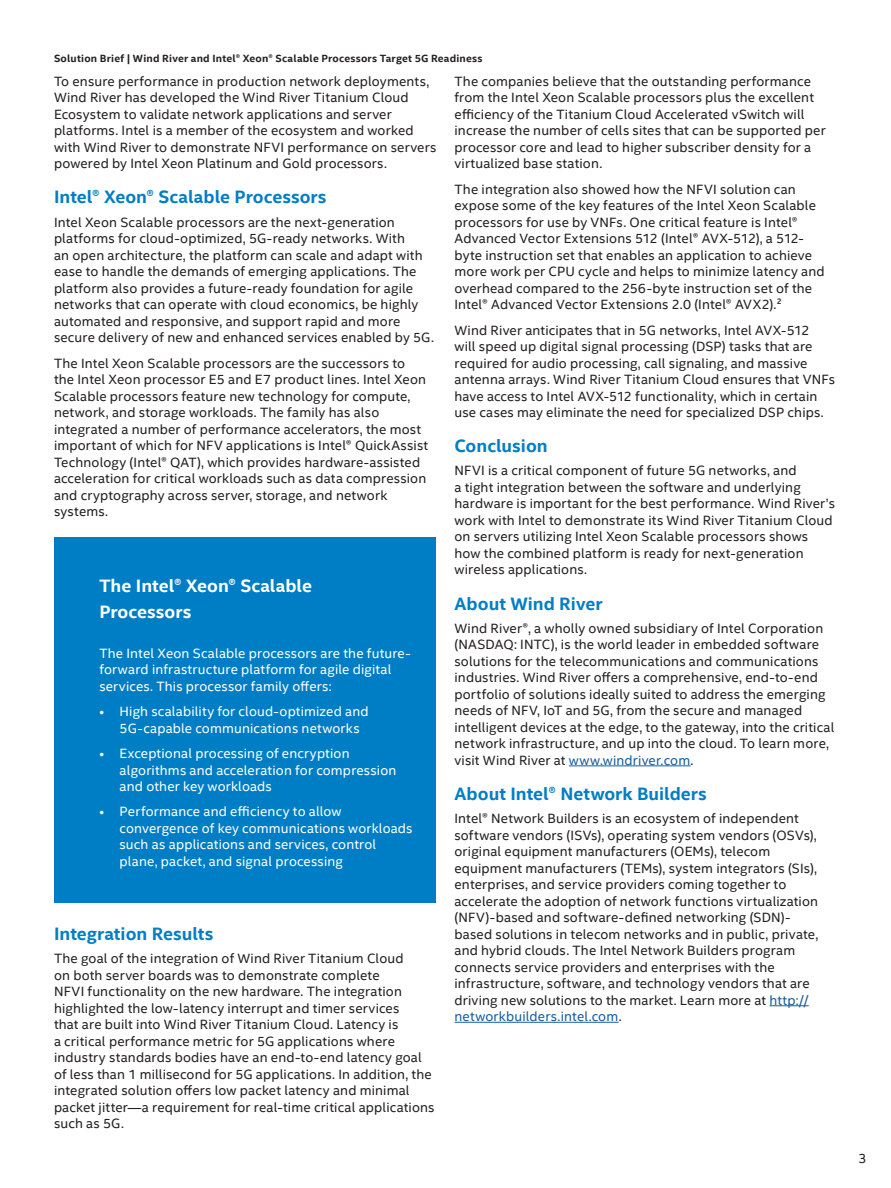
<style>
.page{position:relative;width:891px;height:1188px;background:#fff}
.page>*{position:absolute;margin:0;border:0;box-sizing:border-box;transform-origin:0 0}
.CopyHeaderBlue{font:700 18px "Intel Clear";color:#007ec5}
.CopyHeaderBlue-2{font:700 18px "Intel Clear";color:#fff}
.MainCopy___Caption{font:13.5px/16.5px "Intel Clear";letter-spacing:.01em;color:#231f20}
.MainCopy___Caption-2{font:13.5px/16.5px "Intel Clear";letter-spacing:.01em;color:#fff}
.t1{font:700 10.5px "Intel Clear";letter-spacing:.02em;color:#231f20}
.s1{color:#175d9e}
</style>
<div class="page">
<hr style="left:569px;top:765px;width:122px;height:1px;background:#175d9e">
<hr style="left:769px;top:1005px;width:40px;height:1px;background:#175d9e">
<hr style="left:454px;top:1022px;width:165px;height:1px;background:#175d9e">
<div style="left:54px;top:538px;width:381px;height:365px;background:#007ec5"></div>
<p class="t1" style="left:54px;top:51px;width:430px">Solution Brief | Wind River and Intel® Xeon® Scalable Processors Target 5G Readiness</p>
<p class="MainCopy___Caption" style="left:54px;top:73px;width:384px">To ensure performance in production network deployments, Wind River has developed the Wind River Titanium Cloud Ecosystem to validate network applications and server platforms. Intel is a member of the ecosystem and worked with Wind River to demonstrate NFVI performance on servers powered by Intel Xeon Platinum and Gold processors.</p>
<p class="CopyHeaderBlue" style="left:54px;top:185px;width:274px">Intel® Xeon® Scalable Processors</p>
<p class="MainCopy___Caption" style="left:54px;top:214px;width:381px">Intel Xeon Scalable processors are the next-generation platforms for cloud-optimized, 5G-ready networks. With<br>an open architecture, the platform can scale and adapt with ease to handle the demands of emerging applications. The platform also provides a future-ready foundation for agile networks that can operate with cloud economics, be highly automated and responsive, and support rapid and more secure delivery of new and enhanced services enabled by 5G.</p>
<p class="MainCopy___Caption" style="left:54px;top:355px;width:376px">The Intel Xeon Scalable processors are the successors to the Intel Xeon processor E5 and E7 product lines. Intel Xeon Scalable processors feature new technology for compute, network, and storage workloads. The family has also integrated a number of performance accelerators, the most important of which for NFV applications is Intel® QuickAssist Technology (Intel® QAT), which provides hardware-assisted acceleration for critical workloads such as data compression and cryptography across server, storage, and network systems.</p>
<p class="MainCopy___Caption" style="left:454px;top:73px;width:373px">The companies believe that the outstanding performance from the Intel Xeon Scalable processors plus the excellent efficiency of the Titanium Cloud Accelerated vSwitch will increase the number of cells sites that can be supported per processor core and lead to higher subscriber density for a virtualized base station.</p>
<p class="MainCopy___Caption" style="left:454px;top:181px;width:372px">The integration also showed how the NFVI solution can expose some of the key features of the Intel Xeon Scalable processors for use by VNFs. One critical feature is Intel® Advanced Vector Extensions 512 (Intel® AVX-512), a 512- byte instruction set that enables an application to achieve more work per CPU cycle and helps to minimize latency and overhead compared to the 256-byte instruction set of the Intel® Advanced Vector Extensions 2.0 (Intel® AVX2).²</p>
<p class="MainCopy___Caption" style="left:454px;top:322px;width:382px">Wind River anticipates that in 5G networks, Intel AVX-512<br>will speed up digital signal processing (DSP) tasks that are required for audio processing, call signaling, and massive antenna arrays. Wind River Titanium Cloud ensures that VNFs have access to Intel AVX-512 functionality, which in certain use cases may eliminate the need for specialized DSP chips.</p>
<p class="CopyHeaderBlue" style="left:454px;top:434px;width:95px">Conclusion</p>
<p class="MainCopy___Caption" style="left:454px;top:463px;width:382px">NFVI is a critical component of future 5G networks, and<br>a tight integration between the software and underlying hardware is important for the best performance. Wind River’s work with Intel to demonstrate its Wind River Titanium Cloud on servers utilizing Intel Xeon Scalable processors shows how the combined platform is ready for next-generation wireless applications.</p>
<p class="CopyHeaderBlue" style="left:454px;top:591px;width:149px">About Wind River</p>
<p class="MainCopy___Caption" style="left:454px;top:620px;width:381px">Wind River®, a wholly owned subsidiary of Intel Corporation (NASDAQ: INTC), is the world leader in embedded software solutions for the telecommunications and communications industries. Wind River offers a comprehensive, end-to-end portfolio of solutions ideally suited to address the emerging needs of NFV, IoT and 5G, from the secure and managed intelligent devices at the edge, to the gateway, into the critical network infrastructure, and up into the cloud. To learn more, visit Wind River at <span class="s1">www.windriver.com</span>.</p>
<p class="CopyHeaderBlue" style="left:454px;top:781px;width:254px">About Intel® Network Builders</p>
<p class="MainCopy___Caption" style="left:454px;top:811px;width:365px">Intel® Network Builders is an ecosystem of independent software vendors (ISVs), operating system vendors (OSVs), original equipment manufacturers (OEMs), telecom equipment manufacturers (TEMs), system integrators (SIs), enterprises, and service providers coming together to accelerate the adoption of network functions virtualization (NFV)-based and software-defined networking (SDN)- based solutions in telecom networks and in public, private, and hybrid clouds. The Intel Network Builders program connects service providers and enterprises with the infrastructure, software, and technology vendors that are driving new solutions to the market. Learn more at <span class="s1">http:// networkbuilders.intel.com</span>.</p>
<p class="CopyHeaderBlue-2" style="left:99px;top:573px;width:214px">The Intel® Xeon® Scalable</p>
<p class="CopyHeaderBlue-2" style="left:99px;top:599px;width:94px">Processors</p>
<p class="MainCopy___Caption-2" style="left:99px;top:645px;width:313px">The Intel Xeon Scalable processors are the future&shy;forward infrastructure platform for agile digital services. This processor family offers:</p>
<p class="MainCopy___Caption-2" style="left:120px;top:703px;width:251px;text-indent:-20px">• High scalability for cloud-optimized and<br>5G-capable communications networks</p>
<p class="MainCopy___Caption-2" style="left:120px;top:745px;width:278px;text-indent:-20px">• Exceptional processing of encryption algorithms and acceleration for compression and other key workloads</p>
<p class="MainCopy___Caption-2" style="left:120px;top:804px;width:294px;text-indent:-20px">• Performance and efficiency to allow convergence of key communications workloads such as applications and services, control plane, packet, and signal processing</p>
<p class="CopyHeaderBlue" style="left:54px;top:921px;width:161px">Integration Results</p>
<p class="MainCopy___Caption" style="left:54px;top:950px;width:382px">The goal of the integration of Wind River Titanium Cloud<br>on both server boards was to demonstrate complete<br>NFVI functionality on the new hardware. The integration highlighted the low-latency interrupt and timer services<br>that are built into Wind River Titanium Cloud. Latency is<br>a critical performance metric for 5G applications where industry standards bodies have an end-to-end latency goal of less than 1 millisecond for 5G applications. In addition, the integrated solution offers low packet latency and minimal packet jitter—a requirement for real-time critical applications such as 5G.</p>
<p class="MainCopy___Caption" style="left:858px;top:1151px;width:10px">3</p>
</div>
